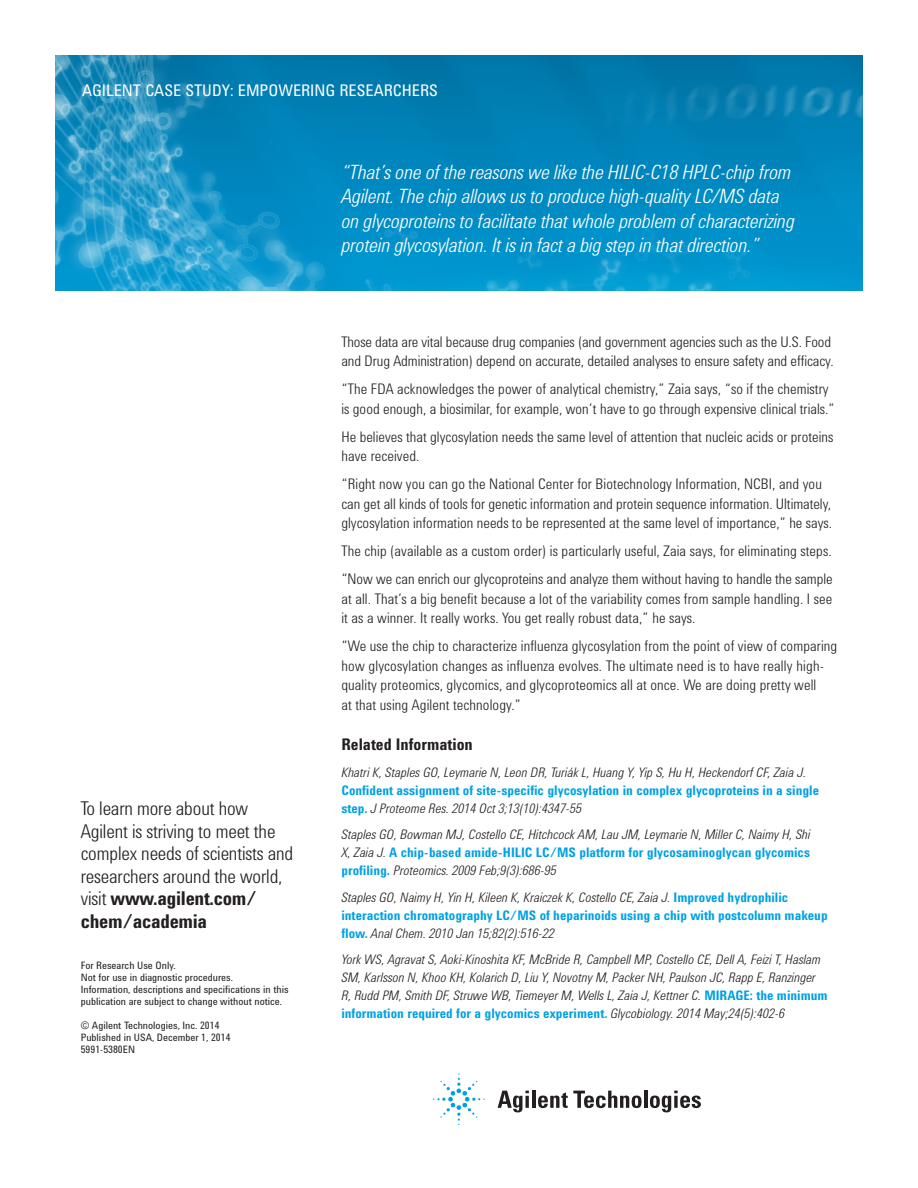
<style>
.page{position:relative;width:918px;height:1188px;background:#fff}
.page>*{position:absolute;margin:0;border:0;box-sizing:border-box;transform-origin:0 0}
.t1{font:italic 300 20.25px/24.3px "Agilent Condensed CFF";letter-spacing:-.005em;color:#fff}
.t2{font:300 19.5px/22.5px "Agilent Condensed CFF";letter-spacing:-.005em;color:#231f20}
.t3{font:16.5px "Agilent Condensed CFF";color:#fff}
.t4{font:700 16.5px "Agilent Condensed CFF";color:#231f20}
.t5{font:300 15px/19.5px "Agilent Condensed CFF";letter-spacing:.01em;color:#231f20}
.t6{font:italic 300 13.5px/18px "Agilent Condensed CFF";letter-spacing:.005em;color:#231f20;text-align:justify}
.t7{font:700 13.5px/18px "Agilent Condensed CFF";color:#00a1e3}
.t8{font:10.5px/12px "Agilent Condensed CFF";color:#231f20}
.s1{font-weight:700}
.s2{font-weight:300;font-style:italic;color:#231f20}
.s3{font-weight:700;font-style:normal;color:#00a1e3}
</style>
<div class="page">
<img style="left:55px;top:55px;width:449px;height:236px">
<svg style="left:498px;top:1091px;width:31px;height:21px"></svg>
<svg style="left:525px;top:1096px;width:4px;height:12px"></svg>
<hr style="left:532px;top:1091px;width:3px;height:17px;background:#231f20">
<svg style="left:538px;top:1091px;width:103px;height:17px"></svg>
<hr style="left:644px;top:1091px;width:3px;height:17px;background:#231f20">
<svg style="left:650px;top:1091px;width:51px;height:21px"></svg>
<svg style="left:433px;top:1073px;width:52px;height:52px"></svg>
<img style="left:504px;top:55px;width:359px;height:236px">
<p class="t3" style="left:82px;top:78px;width:237px">AGILENT CASE STUDY: Empowering</p>
<p class="t3" style="left:339px;top:78px;width:10px">Resea</p>
<p class="t3" style="left:384px;top:78px;width:54px">rchers</p>
<h2 class="t2" style="left:81px;top:796px;width:214px">To learn more about how<br>Agilent is striving to meet the complex needs of scientists and researchers around the world, visit <span class="s1">www.agilent.com/ chem/academia</span></h2>
<p class="t8" style="left:81px;top:959px;width:209px">For Research Use Only.<br>Not for use in diagnostic procedures.<br>Information, descriptions and specifications in this publication are subject to change without notice.</p>
<p class="t8" style="left:81px;top:1019px;width:151px">© Agilent Technologies, Inc. 2014<br>Published in USA, December 1, 2014<br>5991-5380EN</p>
<p class="t1" style="left:341px;top:158px;width:455px">“That’s one of the reasons we like the HILIC-C18 HPLC-chip from Agilent. The chip allows us to produce high-quality LC/MS data on glycoproteins to facilitate that whole problem of characterizing protein glycosylation. It is in fact a big step in that direction.”</p>
<p class="t5" style="left:341px;top:331px;width:494px">Those data are vital because drug companies (and government agencies such as the U.S. Food and Drug Administration) depend on accurate, detailed analyses to ensure safety and efficacy.</p>
<p class="t5" style="left:341px;top:378px;width:495px">“The FDA acknowledges the power of analytical chemistry,” Zaia says, “so if the chemistry is good enough, a biosimilar, for example, won’t have to go through expensive clinical trials.”</p>
<p class="t5" style="left:341px;top:426px;width:493px">He believes that glycosylation needs the same level of attention that nucleic acids or proteins have received.</p>
<p class="t5" style="left:341px;top:473px;width:492px">“Right now you can go the National Center for Biotechnology Information, NCBI, and you can get all kinds of tools for genetic information and protein sequence information. Ultimately, glycosylation information needs to be represented at the same level of importance,” he says.</p>
<p class="t5" style="left:341px;top:536px;width:493px;line-height:28px">The chip (available as a custom order) is particularly useful, Zaia says, for eliminating steps. “Now we can enrich our glycoproteins and analyze them without having to handle the sample</p>
<p class="t5" style="left:341px;top:588px;width:492px">at all. That’s a big benefit because a lot of the variability comes from sample handling. I see it as a winner. It really works. You get really robust data,” he says.</p>
<p class="t5" style="left:341px;top:635px;width:497px">“We use the chip to characterize influenza glycosylation from the point of view of comparing how glycosylation changes as influenza evolves. The ultimate need is to have really high&shy;quality proteomics, glycomics, and glycoproteomics all at once. We are doing pretty well<br>at that using Agilent technology.”</p>
<p class="t4" style="left:341px;top:732px;width:133px">Related Information</p>
<p class="t6" style="left:341px;top:762px;width:466px">Khatri K, Staples GO, Leymarie N, Leon DR, Turiák L, Huang Y, Yip S, Hu H, Heckendorf CF, Zaia J.</p>
<p class="t7" style="left:341px;top:780px;width:479px">Confident assignment of site-specific glycosylation in complex glycoproteins in a single step. <span class="s2">J Proteome Res. 2014 Oct 3;13(10):4347-55</span></p>
<p class="t6" style="left:341px;top:824px;width:470px">Staples GO, Bowman MJ, Costello CE, Hitchcock AM, Lau JM, Leymarie N, Miller C, Naimy H, Shi X, Zaia J. <span class="s3">A chip-based amide-HILIC LC/MS platform for glycosaminoglycan glycomics profiling.</span> Proteomics. 2009 Feb;9(3):686-95</p>
<p class="t7" style="left:341px;top:887px;width:488px"><span class="s2">Staples GO, Naimy H, Yin H, Kileen K, Kraiczek K, Costello CE, Zaia J.</span> Improved hydrophilic interaction chromatography LC/MS of heparinoids using a chip with postcolumn makeup flow. <span class="s2">Anal Chem. 2010 Jan 15;82(2):516-22</span></p>
<p class="t6" style="left:341px;top:949px;width:488px;text-align:left">York WS, Agravat S, Aoki-Kinoshita KF, McBride R, Campbell MP, Costello CE, Dell A, Feizi T, Haslam SM, Karlsson N, Khoo KH, Kolarich D, Liu Y, Novotny M, Packer NH, Paulson JC, Rapp E, Ranzinger R, Rudd PM, Smith DF, Struwe WB, Tiemeyer M, Wells L, Zaia J, Kettner C. <span class="s3">MIRAGE: the minimum information required for a glycomics experiment.</span> Glycobiology. 2014 May;24(5):402-6</p>
</div>
